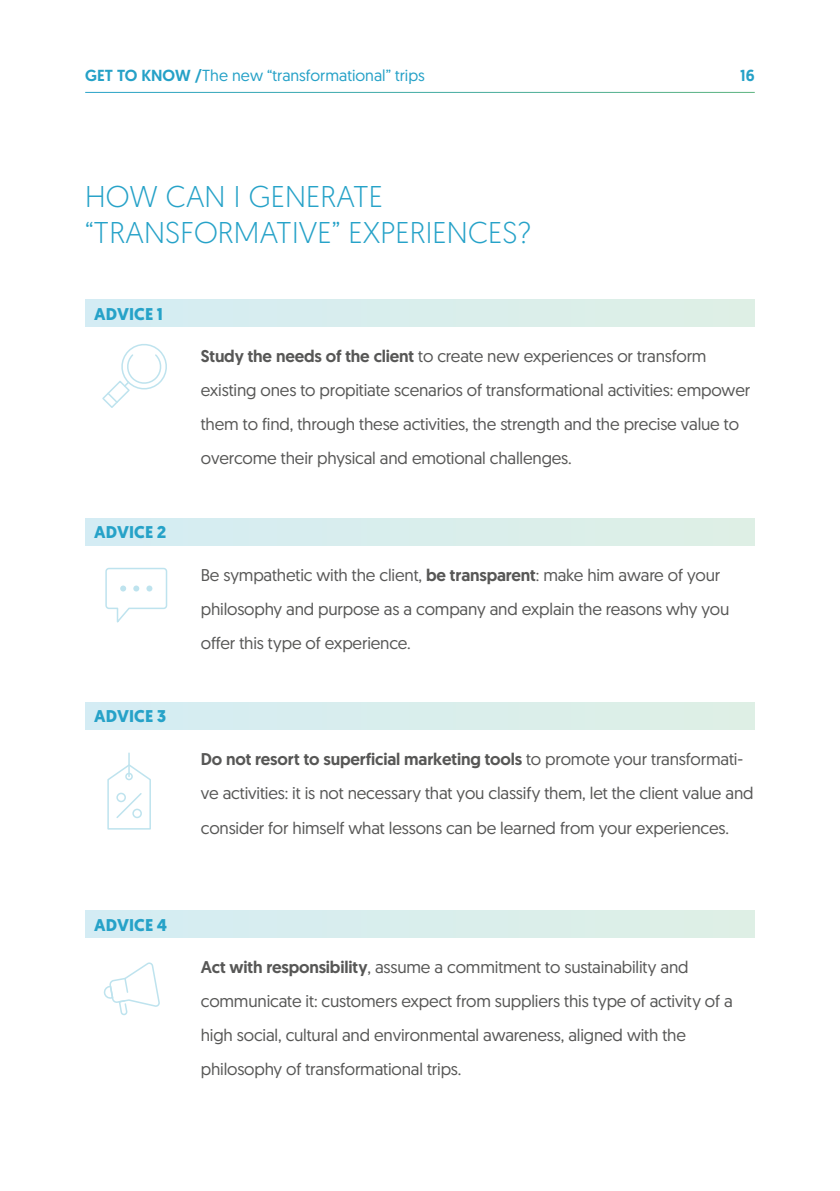
<style>
.page{position:relative;width:840px;height:1191px;background:#fff}
.page>*{position:absolute;margin:0;border:0;box-sizing:border-box;transform-origin:0 0}
.t1{font:300 30px/36px "Geomanist";letter-spacing:.005em;color:#26a2c8}
.t2{font:17px/34px "Geomanist";letter-spacing:-.01em;color:#575756}
.t3{font:700 17px "Geomanist";letter-spacing:.005em;color:#26a2c8}
.t4{font:16px "Geomanist";color:#25a1c7}
.t5{font:500 16px "Geomanist";color:#25a1c7}
.s1{font-weight:500}
</style>
<div class="page">
<div style="left:85px;top:299px;width:669px;height:28px;background:#d9eeec"></div>
<div style="left:85px;top:518px;width:669px;height:27px;background:#d9eeec"></div>
<div style="left:85px;top:702px;width:669px;height:28px;background:#d9eeec"></div>
<div style="left:85px;top:910px;width:669px;height:27px;background:#d9eeec"></div>
<svg style="left:102px;top:344px;width:65px;height:64px"></svg>
<svg style="left:105px;top:567px;width:63px;height:56px"></svg>
<svg style="left:104px;top:962px;width:55px;height:54px"></svg>
<svg style="left:107px;top:765px;width:44px;height:65px"></svg>
<div style="left:125px;top:772px;width:8px;height:8px;border:2px solid #bee3ee;border-radius:50%"></div>
<hr style="left:128px;top:753px;width:2px;height:23px;background:#bee3ee">
<p class="t4" style="left:85px;top:65px;width:341px"><span class="s1">GET TO KNOW /</span>The new “transformational” trips</p>
<p class="t5" style="left:739px;top:64px;width:16px">16</p>
<h1 class="t1" style="left:85px;top:178px;width:447px">HOW CAN I GENERATE “TRANSFORMATIVE” EXPERIENCES?</h1>
<p class="t3" style="left:94px;top:302px;width:70px">ADVICE 1</p>
<p class="t3" style="left:94px;top:520px;width:74px">ADVICE 2</p>
<p class="t3" style="left:94px;top:704px;width:73px">ADVICE 3</p>
<p class="t3" style="left:94px;top:913px;width:74px">ADVICE 4</p>
<p class="t2" style="left:201px;top:339px;width:550px"><span class="s1">Study the needs of the client</span> to create new experiences or transform existing ones to propitiate scenarios of transformational activities: empower them to find, through these activities, the strength and the precise value to overcome their physical and emotional challenges.</p>
<p class="t2" style="left:201px;top:557px;width:529px">Be sympathetic with the client, <span class="s1">be transparent</span>: make him aware of your philosophy and purpose as a company and explain the reasons why you offer this type of experience.</p>
<p class="t2" style="left:201px;top:742px;width:554px"><span class="s1">Do not resort to superficial marketing tools</span> to promote your transformati&shy;ve activities: it is not necessary that you classify them, let the client value and consider for himself what lessons can be learned from your experiences.</p>
<p class="t2" style="left:201px;top:949px;width:533px"><span class="s1">Act with responsibility</span>, assume a commitment to sustainability and communicate it: customers expect from suppliers this type of activity of a high social, cultural and environmental awareness, aligned with the philosophy of transformational trips.</p>
</div>
